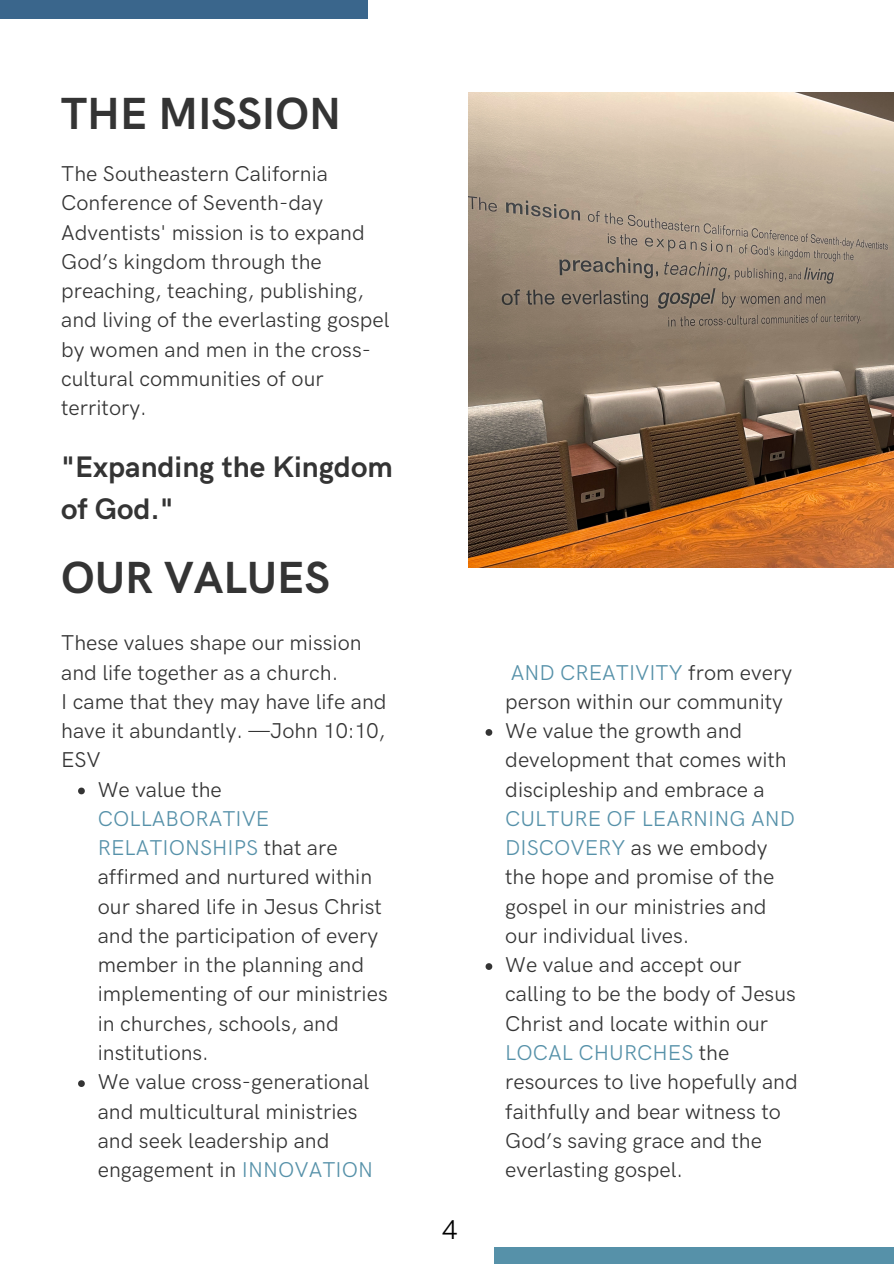
<style>
.page{position:relative;width:894px;height:1264px;background:#fff}
.page>*{position:absolute;margin:0;border:0;box-sizing:border-box;transform-origin:0 0}
.t1{font:700 45.15px "HK Grotesk";color:#343434}
.t2{font:700 29.85px/41.7px "HK Grotesk";color:#343434}
.t3{font:27.3px "HK Grotesk Pro";color:#000}
.t4{font:21.45px/29.2px "HK Grotesk Pro";color:#343434}
.s1{color:#5691a9}
</style>
<div class="page">
<svg style="left:485px;top:729px;width:7px;height:6px"></svg>
<svg style="left:485px;top:963px;width:7px;height:6px"></svg>
<div style="left:494px;top:1246px;width:399px;height:17px;background:#5691a9"></div>
<div style="left:0;top:0;width:367px;height:19px;background:#3a668c"></div>
<svg style="left:78px;top:787px;width:7px;height:7px"></svg>
<svg style="left:78px;top:1080px;width:7px;height:6px"></svg>
<img style="left:468px;top:93px;width:425px;height:474px">
<p class="t1" style="left:61px;top:88px;width:281px">THE MISSION</p>
<h1 class="t4" style="left:61px;top:160px;width:330px">The Southeastern California<br>Conference of Seventh-day<br>Adventists' mission is to expand<br>God’s kingdom through the preaching, teaching, publishing, and living of the everlasting gospel by women and men in the cross&shy;cultural communities of our territory.</h1>
<p class="t2" style="left:61px;top:447px;width:333px">"Expanding the Kingdom of God."</p>
<p class="t1" style="left:61px;top:552px;width:270px">OUR VALUES</p>
<p class="t4" style="left:61px;top:629px;width:302px">These values shape our mission and life together as a church.</p>
<p class="t4" style="left:61px;top:687px;width:327px;text-align:justify">I came that they may have life and have it abundantly. —John 10:10, ESV</p>
<p class="t4" style="left:98px;top:775px;width:291px">We value the<br><span class="s1">COLLABORATIVE<br>RELATIONSHIPS</span> that are affirmed and nurtured within our shared life in Jesus Christ and the participation of every member in the planning and implementing of our ministries in churches, schools, and institutions.</p>
<p class="t4" style="left:98px;top:1068px;width:277px">We value cross-generational and multicultural ministries and seek leadership and engagement in <span class="s1">INNOVATION</span></p>
<p class="t3" style="left:442px;top:1213px;width:17px">4</p>
<h2 class="t4" style="left:505px;top:658px;width:288px"><span class="s1">AND CREATIVITY</span> from every person within our community</h2>
<h1 class="t4" style="left:505px;top:717px;width:291px">We value the growth and development that comes with discipleship and embrace a<br><span class="s1">CULTURE OF LEARNING AND<br>DISCOVERY</span> as we embody the hope and promise of the gospel in our ministries and our individual lives.</h1>
<p class="t4" style="left:505px;top:951px;width:294px">We value and accept our calling to be the body of Jesus<br>Christ and locate within our<br><span class="s1">LOCAL CHURCHES</span> the resources to live hopefully and faithfully and bear witness to<br>God’s saving grace and the everlasting gospel.</p>
</div>
